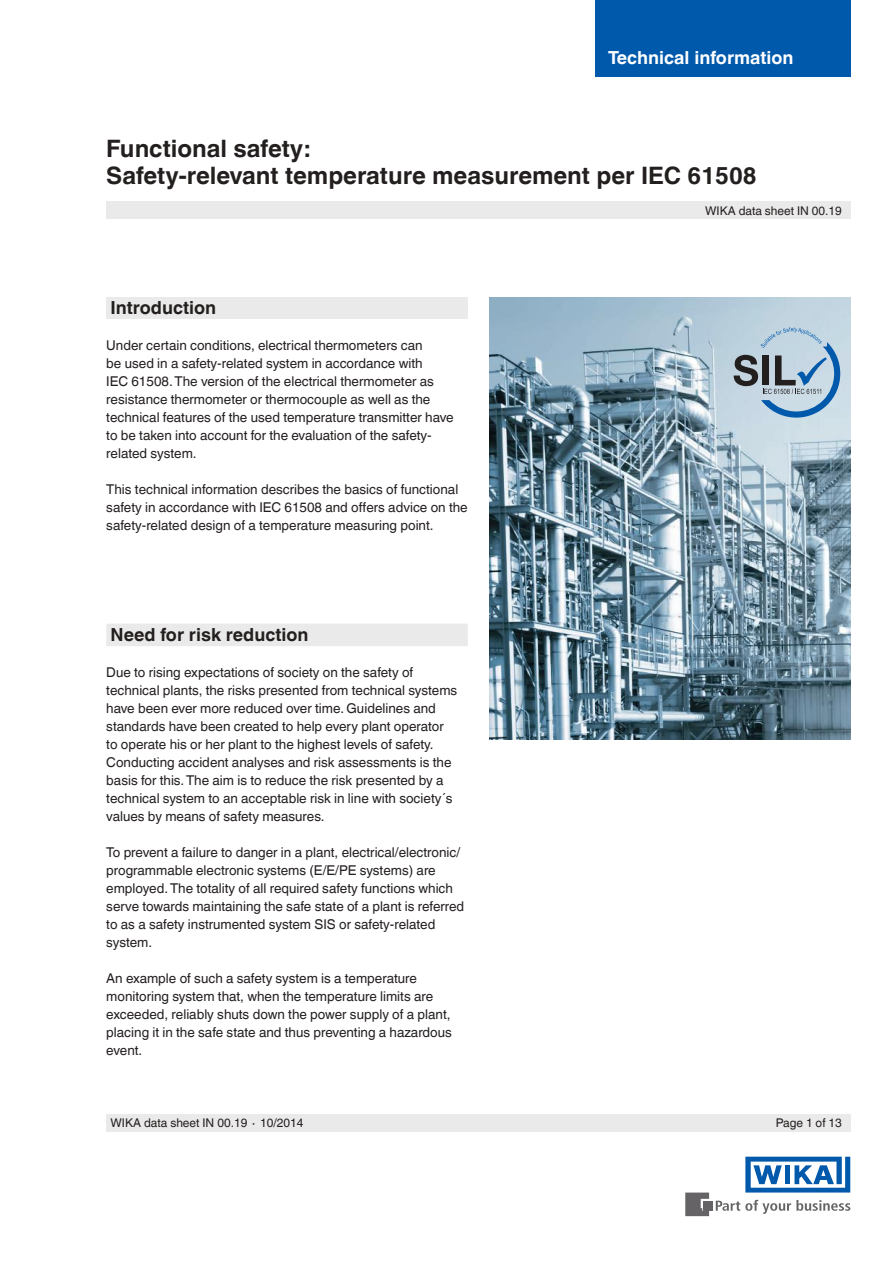
<style>
.page{position:relative;width:893px;height:1263px;background:#fff}
.page>*{position:absolute;margin:0;border:0;box-sizing:border-box;transform-origin:0 0}
.t1{font:700 24px/27px "Helvetica World";color:#241f1f}
.t2{font:700 18px "Helvetica World";color:#241f1f}
.t3{font:700 18px "Helvetica World";color:#fff}
.t4{font:13.5px/18px "Helvetica World";color:#241f1f}
.t5{font:12px "Helvetica World";color:#241f1f}
</style>
<div class="page">
<div style="left:106px;top:298px;width:362px;height:21px;background:#ebeaea"></div>
<svg style="left:716px;top:1200px;width:134px;height:14px"></svg>
<div style="left:703px;top:1201px;width:9px;height:9px;background:#656365"></div>
<svg style="left:685px;top:1192px;width:24px;height:24px"></svg>
<svg style="left:745px;top:1157px;width:105px;height:35px"></svg>
<div style="left:106px;top:202px;width:744px;height:17px;background:#ebeaea"></div>
<div style="left:106px;top:1114px;width:744px;height:17px;background:#ebeaea"></div>
<img style="left:489px;top:298px;width:361px;height:442px">
<div style="left:106px;top:624px;width:362px;height:22px;background:#ebeaea"></div>
<div style="left:595px;top:0;width:255px;height:77px;background:#0059ab"></div>
<svg style="left:734px;top:327px;width:106px;height:91px"></svg>
<h2 class="t3" style="left:608px;top:47px;width:187px">Technical information</h2>
<h1 class="t1" style="left:106px;top:135px;width:652px">Functional safety:<br>Safety-relevant temperature measurement per IEC 61508</h1>
<h2 class="t2" style="left:111px;top:297px;width:107px">Introduction</h2>
<p class="t4" style="left:106px;top:336px;width:349px">Under certain conditions, electrical thermometers can<br>be used in a safety-related system in accordance with<br>IEC 61508. The version of the electrical thermometer as resistance thermometer or thermocouple as well as the technical features of the used temperature transmitter have to be taken into account for the evaluation of the safety&shy;related system.</p>
<p class="t4" style="left:106px;top:480px;width:363px">This technical information describes the basics of functional safety in accordance with IEC 61508 and offers advice on the safety-related design of a temperature measuring point.</p>
<h2 class="t2" style="left:111px;top:624px;width:199px">Need for risk reduction</h2>
<p class="t4" style="left:106px;top:663px;width:353px">Due to rising expectations of society on the safety of technical plants, the risks presented from technical systems have been ever more reduced over time. Guidelines and standards have been created to help every plant operator to operate his or her plant to the highest levels of safety.<br>Conducting accident analyses and risk assessments is the basis for this. The aim is to reduce the risk presented by a technical system to an acceptable risk in line with society´s values by means of safety measures.</p>
<p class="t4" style="left:106px;top:843px;width:359px">To prevent a failure to danger in a plant, electrical/electronic/ programmable electronic systems (E/E/PE systems) are employed. The totality of all required safety functions which serve towards maintaining the safe state of a plant is referred to as a safety instrumented system SIS or safety-related system.</p>
<p class="t4" style="left:106px;top:969px;width:347px">An example of such a safety system is a temperature monitoring system that, when the temperature limits are exceeded, reliably shuts down the power supply of a plant, placing it in the safe state and thus preventing a hazardous event.</p>
<p class="t5" style="left:705px;top:204px;width:138px">WIKA data sheet IN 00.19</p>
<p class="t5" style="left:111px;top:1116px;width:195px">WIKA data sheet IN 00.19 ∙ 10/2014</p>
<p class="t5" style="left:776px;top:1116px;width:68px">Page 1 of 13</p>
</div>
